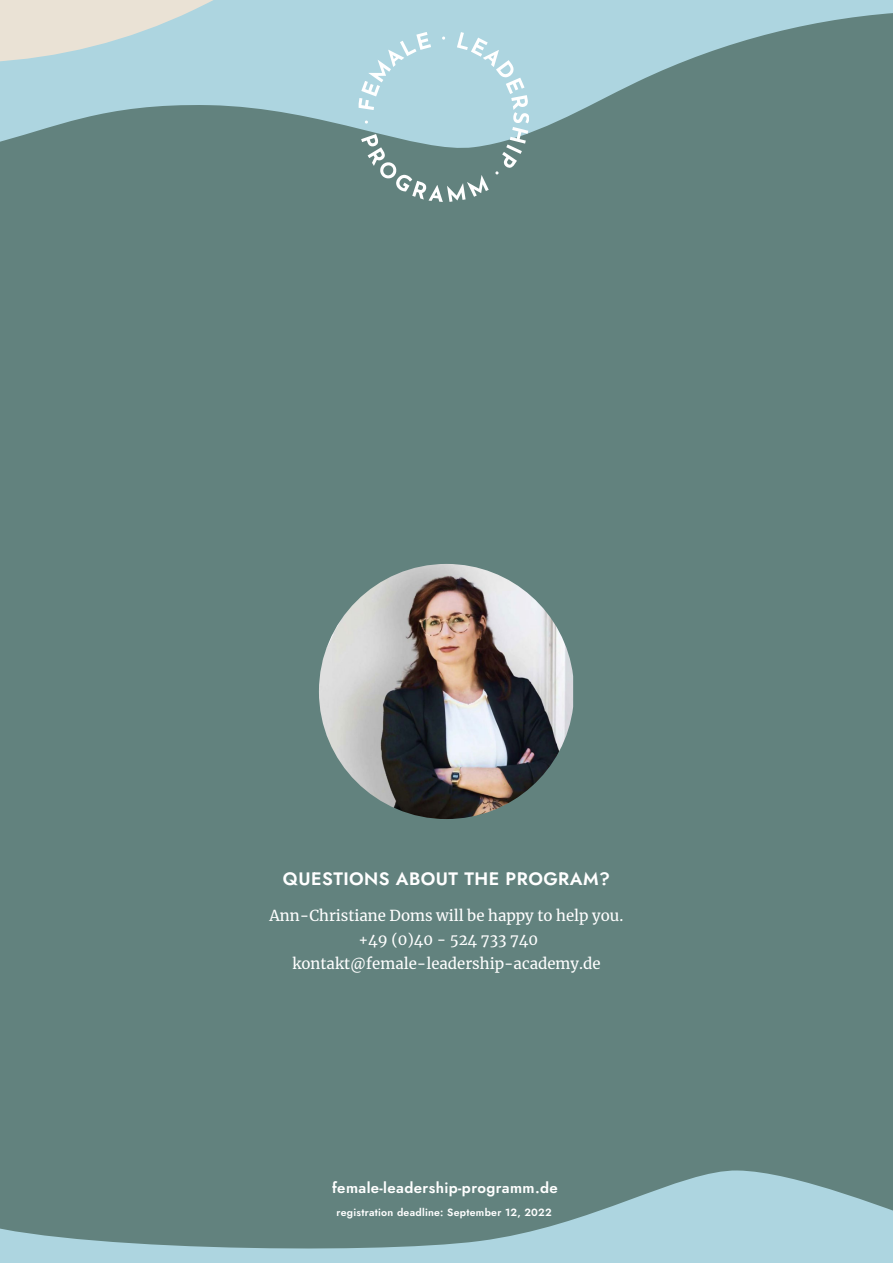
<style>
.page{position:relative;width:893px;height:1263px;background:#62827e}
.page>*{position:absolute;margin:0;border:0;box-sizing:border-box;transform-origin:0 0}
.t1{font:18px "Jost";letter-spacing:.025em;color:#fff}
.t2{font:15px/24px "Merriweather";color:#fff;text-align:center}
.t3{font:15px "Jost";letter-spacing:.025em;color:#fff}
.t4{font:10.5px "Jost";letter-spacing:.025em;color:#fff}
</style>
<div class="page">
<svg style="left:0;top:0;width:893px;height:142px"></svg>
<svg style="left:0;top:0;width:748px;height:62px;background:#b7d6db"></svg>
<svg style="left:0;top:1170px;width:893px;height:93px"></svg>
<svg style="left:359px;top:32px;width:170px;height:170px"></svg>
<img style="left:319px;top:564px;width:254px;height:255px">
<p class="t1" style="left:283px;top:866px;width:329px">QUESTIONS ABOUT THE PROGRAM?</p>
<p class="t2" style="left:270px;top:903px;width:355px">Ann-Christiane Doms will be happy to help you. +49 (0)40 - 524 733 740 kontakt@female-leadership-academy.de</p>
<p class="t3" style="left:332px;top:1177px;width:227px">female-leadership-programm.de</p>
<p class="t4" style="left:337px;top:1205px;width:217px">registration deadline: September 12, 2022</p>
</div>
